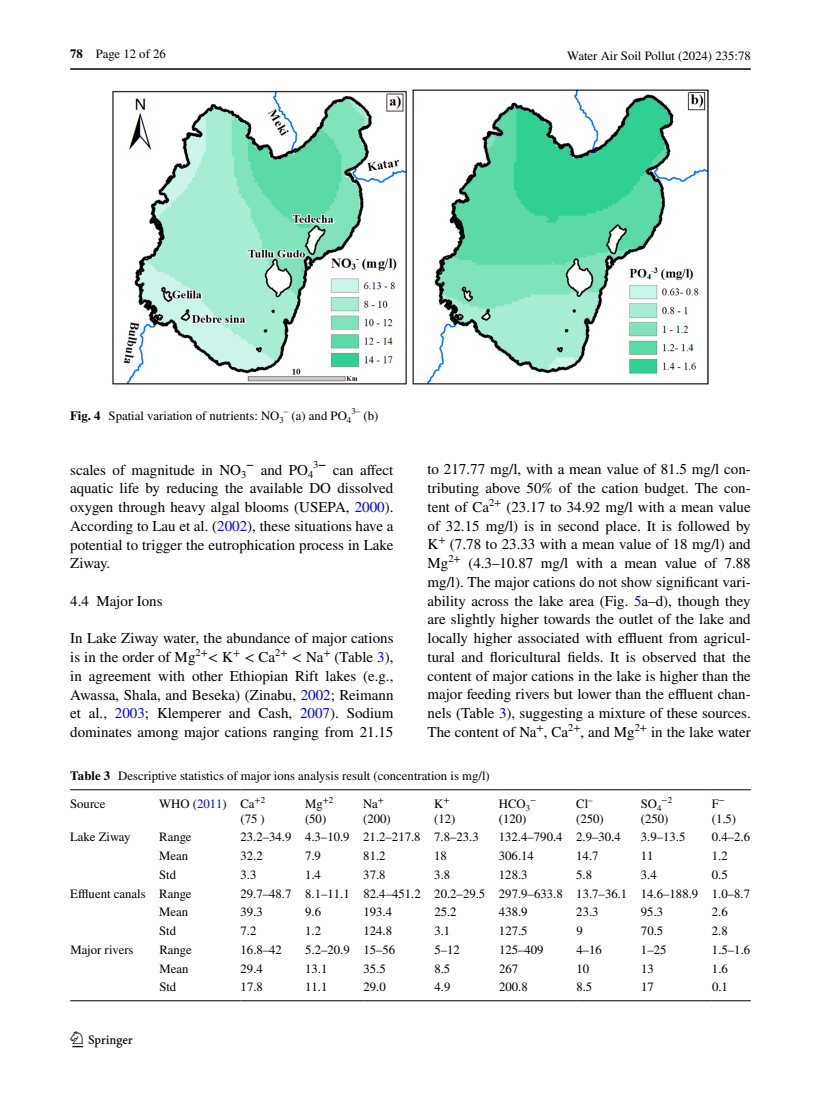
<style>
.page{position:relative;width:821px;height:1106px;background:#fff}
.page>*{position:absolute;margin:0;border:0;box-sizing:border-box;transform-origin:0 0}
.t1{font:22.5px "Springnew Regular 2";color:#000}
.t2{font:15px/18.8px "STIX";color:#000;text-align:justify}
.t3{font:12.75px/15px "STIX";color:#000}
.t4{font:8.85px "STIX";color:#000}
.s1{font-weight:700}
.s2{color:#00f}
</style>
<div class="page">
<hr style="left:70px;top:68px;width:680px;height:2px;background:#000">
<img style="left:113px;top:89px;width:595px;height:295px">
<hr style="left:70px;top:789px;width:89px;height:1px;background:#000">
<hr style="left:159px;top:789px;width:81px;height:1px;background:#000">
<hr style="left:240px;top:789px;width:65px;height:1px;background:#000">
<hr style="left:305px;top:789px;width:58px;height:1px;background:#000">
<hr style="left:363px;top:789px;width:71px;height:1px;background:#000">
<hr style="left:434px;top:789px;width:65px;height:1px;background:#000">
<hr style="left:499px;top:789px;width:77px;height:1px;background:#000">
<hr style="left:576px;top:789px;width:65px;height:1px;background:#000">
<hr style="left:641px;top:789px;width:70px;height:1px;background:#000">
<hr style="left:711px;top:789px;width:39px;height:1px;background:#000">
<hr style="left:70px;top:1000px;width:89px;height:1px;background:#000">
<hr style="left:159px;top:1000px;width:81px;height:1px;background:#000">
<hr style="left:240px;top:1000px;width:65px;height:1px;background:#000">
<hr style="left:305px;top:1000px;width:58px;height:1px;background:#000">
<hr style="left:363px;top:1000px;width:71px;height:1px;background:#000">
<hr style="left:434px;top:1000px;width:65px;height:1px;background:#000">
<hr style="left:499px;top:1000px;width:77px;height:1px;background:#000">
<hr style="left:576px;top:1000px;width:65px;height:1px;background:#000">
<hr style="left:641px;top:1000px;width:70px;height:1px;background:#000">
<hr style="left:711px;top:1000px;width:39px;height:1px;background:#000">
<p class="t3" style="left:70px;top:47px;width:97px"><span class="s1">78</span> Page 12 of 26</p>
<p class="t3" style="left:567px;top:49px;width:185px">Water Air Soil Pollut (2024) 235:78</p>
<p class="t3" style="left:70px;top:408px;width:310px"><span class="s1">Fig. 4</span> Spatial variation of nutrients: NO<sub>3</sub><sup>–</sup> (a) and PO<sub>4</sub><sup>3–</sup> (b)</p>
<p class="t2" style="left:70px;top:461px;width:325px">scales of magnitude in NO<sub>3</sub><sup>−</sup> and PO<sub>4</sub><sup>3</sup><sup>−</sup> can affect aquatic life by reducing the available DO dissolved oxygen through heavy algal blooms (USEPA, <span class="s2">2000</span>).<br>According to Lau et al. (<span class="s2">2002</span>), these situations have a potential to trigger the eutrophication process in Lake Ziway.</p>
<p class="t2" style="left:70px;top:592px;width:94px">4.4 Major Ions</p>
<p class="t2" style="left:70px;top:630px;width:325px">In Lake Ziway water, the abundance of major cations is in the order of Mg<sup>2+</sup>&lt; K<sup>+</sup> &lt; Ca<sup>2+</sup> &lt; Na<sup>+</sup> (Table <span class="s2">3</span>), in agreement with other Ethiopian Rift lakes (e.g., Awassa, Shala, and Beseka) (Zinabu, <span class="s2">2002</span>; Reimann et al., <span class="s2">2003</span>; Klemperer and Cash, <span class="s2">2007</span>). Sodium dominates among major cations ranging from 21.15</p>
<p class="t2" style="left:427px;top:461px;width:325px">to 217.77 mg/l, with a mean value of 81.5 mg/l con&shy;tributing above 50% of the cation budget. The con&shy;tent of Ca<sup>2+</sup> (23.17 to 34.92 mg/l with a mean value of 32.15 mg/l) is in second place. It is followed by K<sup>+</sup> (7.78 to 23.33 with a mean value of 18 mg/l) and Mg<sup>2+</sup> (4.3–10.87 mg/l with a mean value of 7.88 mg/l). The major cations do not show significant vari&shy;ability across the lake area (Fig. <span class="s2">5</span>a–d), though they are slightly higher towards the outlet of the lake and locally higher associated with effluent from agricul&shy;tural and floricultural fields. It is observed that the content of major cations in the lake is higher than the major feeding rivers but lower than the effluent chan&shy;nels (Table <span class="s2">3</span>), suggesting a mixture of these sources.<br>The content of Na<sup>+</sup>, Ca<sup>2+</sup>, and Mg<sup>2+</sup> in the lake water</p>
<p class="t3" style="left:70px;top:763px;width:421px;line-height:27.6px"><span class="s1">Table 3</span> Descriptive statistics of major ions analysis result (concentration is mg/l)<br>Source</p>
<p class="t3" style="left:159px;top:796px;width:107px;text-align:right">WHO (<span class="s2">2011</span>) Ca<sup>+2 </sup>(75 )</p>
<p class="t3" style="left:305px;top:796px;width:30px">Mg<sup>+2 </sup>(50)</p>
<p class="t3" style="left:363px;top:796px;width:29px">Na<sup>+ </sup>(200)</p>
<p class="t3" style="left:434px;top:796px;width:23px">K<sup>+ </sup>(12)</p>
<p class="t3" style="left:499px;top:796px;width:33px">HCO<sub>3</sub></p>
<p class="t4" style="left:530px;top:793px;width:8px">−</p>
<p class="t3" style="left:499px;top:811px;width:29px">(120)</p>
<p class="t3" style="left:576px;top:796px;width:29px">Cl<sup>– </sup>(250)</p>
<p class="t3" style="left:641px;top:796px;width:22px">SO<sub>4</sub></p>
<p class="t4" style="left:661px;top:793px;width:12px">−2</p>
<p class="t3" style="left:641px;top:811px;width:29px">(250)</p>
<p class="t3" style="left:711px;top:796px;width:26px">F<sup>− </sup>(1.5)</p>
<p class="t3" style="left:70px;top:830px;width:62px">Lake Ziway</p>
<p class="t3" style="left:159px;top:830px;width:34px">Range</p>
<p class="t3" style="left:240px;top:830px;width:240px">23.2–34.9 4.3–10.9 21.2–217.8 7.8–23.3</p>
<p class="t3" style="left:499px;top:830px;width:123px">132.4–790.4 2.9–30.4</p>
<p class="t3" style="left:641px;top:830px;width:46px">3.9–13.5</p>
<p class="t3" style="left:711px;top:830px;width:40px">0.4–2.6</p>
<p class="t3" style="left:159px;top:849px;width:31px">Mean</p>
<p class="t3" style="left:240px;top:849px;width:24px">32.2</p>
<p class="t3" style="left:305px;top:849px;width:17px">7.9</p>
<p class="t3" style="left:363px;top:849px;width:24px">81.2</p>
<p class="t3" style="left:434px;top:849px;width:14px">18</p>
<p class="t3" style="left:499px;top:849px;width:37px">306.14</p>
<p class="t3" style="left:576px;top:849px;width:24px">14.7</p>
<p class="t3" style="left:641px;top:849px;width:14px">11</p>
<p class="t3" style="left:712px;top:849px;width:17px">1.2</p>
<p class="t3" style="left:159px;top:868px;width:18px">Std</p>
<p class="t3" style="left:240px;top:868px;width:17px">3.3</p>
<p class="t3" style="left:305px;top:868px;width:17px">1.4</p>
<p class="t3" style="left:363px;top:868px;width:24px">37.8</p>
<p class="t3" style="left:434px;top:868px;width:17px">3.8</p>
<p class="t3" style="left:499px;top:868px;width:30px">128.3</p>
<p class="t3" style="left:576px;top:868px;width:17px">5.8</p>
<p class="t3" style="left:641px;top:868px;width:17px">3.4</p>
<p class="t3" style="left:712px;top:868px;width:17px">0.5</p>
<p class="t3" style="left:70px;top:886px;width:123px">Effluent canals Range</p>
<p class="t3" style="left:240px;top:886px;width:511px">29.7–48.7 8.1–11.1 82.4–451.2 20.2–29.5 297.9–633.8 13.7–36.1 14.6–188.9 1.0–8.7</p>
<p class="t3" style="left:159px;top:905px;width:31px">Mean</p>
<p class="t3" style="left:240px;top:905px;width:24px">39.3</p>
<p class="t3" style="left:305px;top:905px;width:17px">9.6</p>
<p class="t3" style="left:363px;top:905px;width:30px">193.4</p>
<p class="t3" style="left:434px;top:905px;width:24px">25.2</p>
<p class="t3" style="left:499px;top:905px;width:30px">438.9</p>
<p class="t3" style="left:576px;top:905px;width:24px">23.3</p>
<p class="t3" style="left:641px;top:905px;width:24px">95.3</p>
<p class="t3" style="left:712px;top:905px;width:17px">2.6</p>
<p class="t3" style="left:159px;top:924px;width:18px">Std</p>
<p class="t3" style="left:240px;top:924px;width:17px">7.2</p>
<p class="t3" style="left:305px;top:924px;width:17px">1.2</p>
<p class="t3" style="left:363px;top:924px;width:30px">124.8</p>
<p class="t3" style="left:434px;top:924px;width:17px">3.1</p>
<p class="t3" style="left:499px;top:924px;width:30px">127.5</p>
<p class="t3" style="left:576px;top:924px;width:8px">9</p>
<p class="t3" style="left:641px;top:924px;width:24px">70.5</p>
<p class="t3" style="left:712px;top:924px;width:17px">2.8</p>
<p class="t3" style="left:70px;top:943px;width:65px">Major rivers</p>
<p class="t3" style="left:159px;top:942px;width:34px">Range</p>
<p class="t3" style="left:240px;top:942px;width:43px">16.8–42</p>
<p class="t3" style="left:305px;top:942px;width:92px">5.2–20.9 15–56</p>
<p class="t3" style="left:434px;top:942px;width:27px">5–12</p>
<p class="t3" style="left:499px;top:942px;width:46px">125–409</p>
<p class="t3" style="left:576px;top:942px;width:27px">4–16</p>
<p class="t3" style="left:641px;top:942px;width:27px">1–25</p>
<p class="t3" style="left:712px;top:942px;width:40px">1.5–1.6</p>
<p class="t3" style="left:159px;top:961px;width:31px">Mean</p>
<p class="t3" style="left:241px;top:961px;width:24px">29.4</p>
<p class="t3" style="left:305px;top:961px;width:24px">13.1</p>
<p class="t3" style="left:363px;top:961px;width:24px">35.5</p>
<p class="t3" style="left:434px;top:961px;width:17px">8.5</p>
<p class="t3" style="left:499px;top:961px;width:21px">267</p>
<p class="t3" style="left:576px;top:961px;width:14px">10</p>
<p class="t3" style="left:641px;top:961px;width:14px">13</p>
<p class="t3" style="left:712px;top:961px;width:17px">1.6</p>
<p class="t3" style="left:159px;top:980px;width:18px">Std</p>
<p class="t3" style="left:241px;top:980px;width:24px">17.8</p>
<p class="t3" style="left:305px;top:980px;width:24px">11.1</p>
<p class="t3" style="left:363px;top:980px;width:24px">29.0</p>
<p class="t3" style="left:434px;top:980px;width:17px">4.9</p>
<p class="t3" style="left:499px;top:980px;width:30px">200.8</p>
<p class="t3" style="left:576px;top:980px;width:17px">8.5</p>
<p class="t3" style="left:641px;top:980px;width:14px">17</p>
<p class="t3" style="left:712px;top:980px;width:17px">0.1</p>
<h1 class="t1" style="left:72px;top:1031px;width:62px">1 3</h1>
</div>
